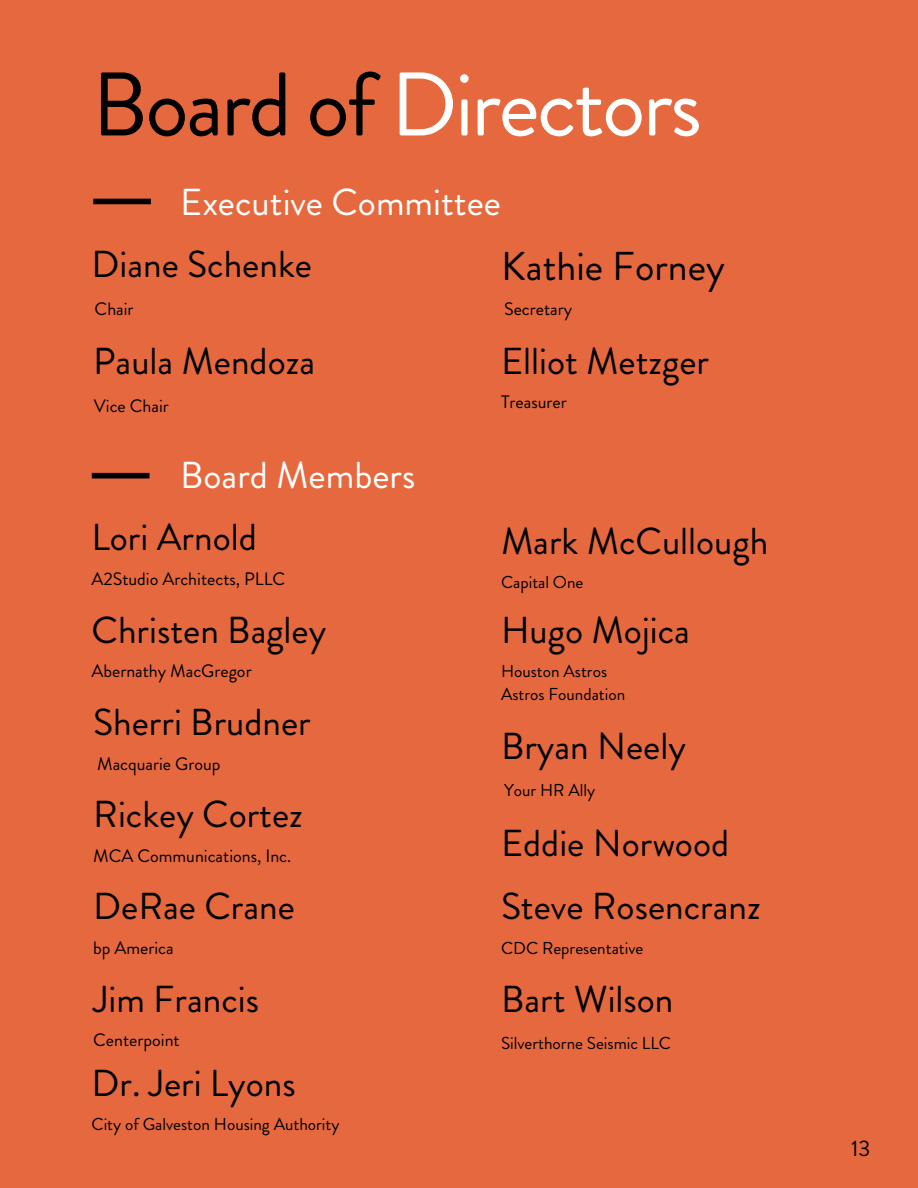
<style>
.page{position:relative;width:918px;height:1188px;background:#e6683e}
.page>*{position:absolute;margin:0;border:0;box-sizing:border-box;transform-origin:0 0}
.t1{font:90px "Brandon Grotesque";letter-spacing:-.03em;color:#fffffe}
.t2{font:40.2px "Brandon Grotesque";color:#000}
.t3{font:37.5px "Brandon Grotesque";color:#000}
.t4{font:37.5px "Brandon Grotesque";color:#fffffe}
.t5{font:22.5px "Brandon Grotesque";color:#000}
.t6{font:18px "Brandon Grotesque";color:#000}
.t7{font:17.25px "Brandon Grotesque";color:#000}
.s1{color:#000}
</style>
<div class="page">
<div style="left:93px;top:199px;width:58px;height:5px;background:#000"></div>
<div style="left:92px;top:473px;width:58px;height:6px;background:#000"></div>
<p class="t1" style="left:92px;top:41px;width:612px"><span class="s1">Board of</span> Directors</p>
<p class="t4" style="left:180px;top:175px;width:322px">Executive Committee</p>
<p class="t3" style="left:92px;top:238px;width:222px">Diane Schenke</p>
<p class="t6" style="left:95px;top:296px;width:41px">Chair</p>
<p class="t3" style="left:93px;top:334px;width:223px">Paula Mendoza</p>
<p class="t6" style="left:94px;top:393px;width:76px">Vice Chair</p>
<p class="t4" style="left:180px;top:449px;width:237px">Board Members</p>
<p class="t3" style="left:92px;top:511px;width:167px">Lori Arnold</p>
<p class="t6" style="left:92px;top:566px;width:195px">A2Studio Architects, PLLC</p>
<p class="t3" style="left:92px;top:603px;width:236px">Christen Bagley</p>
<p class="t6" style="left:92px;top:658px;width:162px">Abernathy MacGregor</p>
<p class="t3" style="left:93px;top:696px;width:219px">Sherri Brudner</p>
<p class="t6" style="left:97px;top:751px;width:125px">Macquarie Group</p>
<p class="t3" style="left:93px;top:788px;width:211px">Rickey Cortez</p>
<p class="t6" style="left:93px;top:843px;width:200px">MCA Communications, Inc.</p>
<p class="t3" style="left:93px;top:880px;width:203px">DeRae Crane</p>
<p class="t6" style="left:93px;top:935px;width:82px">bp America</p>
<p class="t3" style="left:93px;top:972px;width:167px">Jim Francis</p>
<p class="t6" style="left:93px;top:1027px;width:88px">Centerpoint</p>
<p class="t3" style="left:92px;top:1056px;width:206px">Dr. Jeri Lyons</p>
<p class="t7" style="left:92px;top:1112px;width:250px">City of Galveston Housing Authority</p>
<p class="t2" style="left:501px;top:238px;width:225px">Kathie Forney</p>
<p class="t6" style="left:504px;top:296px;width:70px">Secretary</p>
<p class="t3" style="left:501px;top:334px;width:210px">Elliot Metzger</p>
<p class="t6" style="left:501px;top:389px;width:67px">Treasurer</p>
<p class="t3" style="left:501px;top:515px;width:269px">Mark McCullough</p>
<p class="t7" style="left:501px;top:570px;width:84px">Capital One</p>
<p class="t3" style="left:501px;top:603px;width:191px">Hugo Mojica</p>
<p class="t7" style="left:501px;top:659px;width:108px">Houston Astros</p>
<p class="t7" style="left:501px;top:682px;width:126px">Astros Foundation</p>
<p class="t3" style="left:501px;top:719px;width:186px">Bryan Neely</p>
<p class="t7" style="left:504px;top:778px;width:93px">Your HR Ally</p>
<p class="t3" style="left:501px;top:816px;width:230px">Eddie Norwood</p>
<p class="t3" style="left:501px;top:880px;width:261px">Steve Rosencranz</p>
<p class="t7" style="left:501px;top:935px;width:144px">CDC Representative</p>
<p class="t3" style="left:501px;top:972px;width:174px">Bart Wilson</p>
<p class="t7" style="left:501px;top:1031px;width:172px">Silverthorne Seismic LLC</p>
<p class="t5" style="left:851px;top:1132px;width:21px">13</p>
</div>
